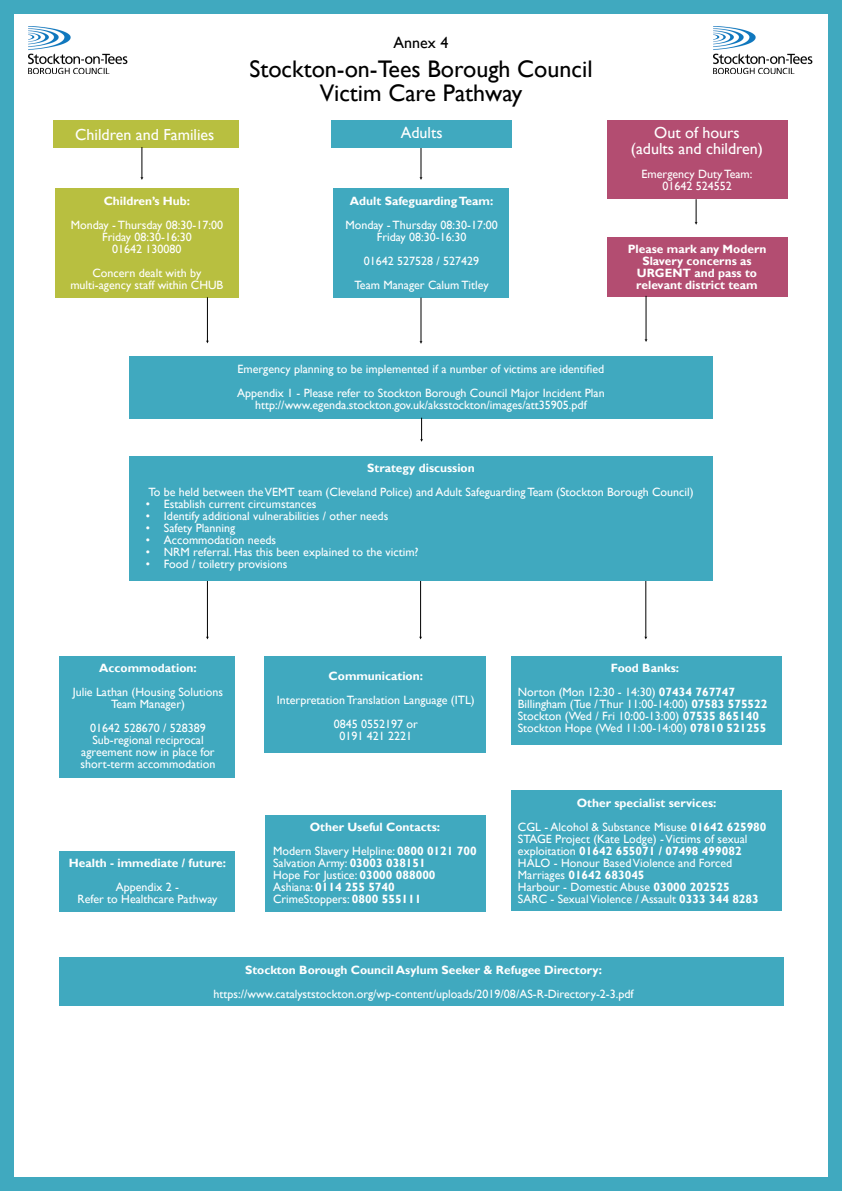
<style>
.page{position:relative;width:842px;height:1191px;background:#40a9bf}
.page>*{position:absolute;margin:0;border:0;box-sizing:border-box;transform-origin:0 0}
.t1{font:24px/24px "Gill Sans";color:#000;text-align:center}
.t2{font:16px/16px "Gill Sans";color:#fff;text-align:center}
.t3{font:16px "Gill Sans";color:#000}
.t4{font:12px/12px "Gill Sans";color:#fff;text-align:center}
.t5{font:700 12px/12px "Gill Sans";color:#fff;text-align:center}
.s1{font-weight:400}
.s2{font-weight:700}
</style>
<div class="page">
<div style="left:14px;top:14px;width:814px;height:1162px;background:#fff"></div>
<img style="left:29px;top:27px;width:99px;height:47px">
<img style="left:713px;top:27px;width:99px;height:47px">
<div style="left:54px;top:120px;width:185px;height:28px;background:#b8bf40"></div>
<div style="left:331px;top:120px;width:180px;height:28px;background:#40a9bf"></div>
<div style="left:607px;top:120px;width:180px;height:79px;background:#b34d71"></div>
<div style="left:607px;top:237px;width:180px;height:59px;background:#b34d71"></div>
<svg style="left:140px;top:148px;width:3px;height:32px"></svg>
<svg style="left:419px;top:148px;width:3px;height:32px"></svg>
<svg style="left:695px;top:200px;width:3px;height:25px"></svg>
<hr style="left:645px;top:296px;width:1px;height:43px;background:#000">
<hr style="left:645px;top:581px;width:1px;height:56px;background:#000">
<div style="left:56px;top:188px;width:183px;height:110px;background:#b8bf40"></div>
<div style="left:333px;top:188px;width:176px;height:110px;background:#40a9bf"></div>
<hr style="left:420px;top:298px;width:1px;height:43px;background:#000">
<hr style="left:420px;top:581px;width:1px;height:56px;background:#000">
<hr style="left:207px;top:298px;width:1px;height:43px;background:#000">
<hr style="left:207px;top:581px;width:1px;height:56px;background:#000">
<div style="left:129px;top:356px;width:584px;height:62px;background:#40a9bf"></div>
<div style="left:129px;top:456px;width:584px;height:124px;background:#40a9bf"></div>
<div style="left:60px;top:656px;width:175px;height:122px;background:#40a9bf"></div>
<div style="left:511px;top:790px;width:270px;height:121px;background:#40a9bf"></div>
<div style="left:59px;top:851px;width:176px;height:60px;background:#40a9bf"></div>
<div style="left:59px;top:957px;width:724px;height:48px;background:#40a9bf"></div>
<div style="left:264px;top:656px;width:222px;height:96px;background:#40a9bf"></div>
<div style="left:265px;top:815px;width:221px;height:96px;background:#40a9bf"></div>
<div style="left:511px;top:656px;width:270px;height:88px;background:#40a9bf"></div>
<svg style="left:420px;top:418px;width:3px;height:24px"></svg>
<h2 class="t3" style="left:394px;top:37px;width:56px">Annex 4</h2>
<h1 class="t1" style="left:249px;top:59px;width:345px">Stockton-on-Tees Borough Council<br>Victim Care Pathway</h1>
<h2 class="t2" style="left:75px;top:128px;width:141px">Children and Families</h2>
<h2 class="t2" style="left:401px;top:126px;width:43px">Adults</h2>
<h2 class="t2" style="left:631px;top:126px;width:134px">Out of hours (adults and children)</h2>
<p class="t4" style="left:642px;top:169px;width:112px">Emergency Duty Team:<br>01642 524552</p>
<p class="t5" style="left:104px;top:196px;width:88px">Children’s Hub:</p>
<p class="t4" style="left:71px;top:220px;width:154px">Monday - Thursday 08:30-17:00<br>Friday 08:30-16:30<br>01642 130080</p>
<p class="t4" style="left:70px;top:268px;width:154px">Concern dealt with by multi-agency staff within CHUB</p>
<p class="t5" style="left:350px;top:196px;width:145px">Adult Safeguarding Team:</p>
<p class="t4" style="left:345px;top:220px;width:154px">Monday - Thursday 08:30-17:00<br>Friday 08:30-16:30</p>
<p class="t4" style="left:354px;top:250px;width:136px;line-height:24px">01642 527528 / 527429<br>Team Manager Calum Titley</p>
<p class="t5" style="left:628px;top:244px;width:140px">Please mark any Modern<br>Slavery concerns as<br>URGENT and pass to relevant district team</p>
<p class="t4" style="left:237px;top:358px;width:369px;line-height:24px;text-align:left">Emergency planning to be implemented if a number of victims are identified<br>Appendix 1 - Please refer to Stockton Borough Council Major Incident Plan</p>
<p class="t4" style="left:255px;top:400px;width:333px">http://www.egenda.stockton.gov.uk/aksstockton/images/att35905.pdf</p>
<p class="t5" style="left:367px;top:464px;width:109px">Strategy discussion</p>
<p class="t4" style="left:148px;top:488px;width:547px">To be held between the VEMT team (Cleveland Police) and Adult Safeguarding Team (Stockton Borough Council)</p>
<p class="t4" style="left:146px;top:500px;width:172px">• Establish current circumstances</p>
<p class="t4" style="left:146px;top:512px;width:244px">• Identify additional vulnerabilities / other needs</p>
<p class="t4" style="left:146px;top:524px;width:91px">• Safety Planning</p>
<p class="t4" style="left:146px;top:536px;width:132px">• Accommodation needs</p>
<p class="t4" style="left:146px;top:548px;width:274px">• NRM referral. Has this been explained to the victim?</p>
<p class="t4" style="left:146px;top:560px;width:143px">• Food / toiletry provisions</p>
<p class="t5" style="left:99px;top:663px;width:99px">Accommodation:</p>
<p class="t4" style="left:73px;top:687px;width:152px">Julie Lathan (Housing Solutions<br>Team Manager)</p>
<p class="t4" style="left:80px;top:723px;width:137px">01642 528670 / 528389<br>Sub-regional reciprocal agreement now in place for short-term accommodation</p>
<p class="t5" style="left:69px;top:858px;width:159px">Health - immediate / future:</p>
<p class="t4" style="left:78px;top:882px;width:141px">Appendix 2 -<br>Refer to Healthcare Pathway</p>
<p class="t5" style="left:329px;top:671px;width:96px">Communication:</p>
<p class="t4" style="left:277px;top:689px;width:199px;line-height:24px">Interpretation Translation Language (ITL)<br>0845 0552197 or</p>
<p class="t4" style="left:339px;top:731px;width:74px">0191 421 2221</p>
<p class="t5" style="left:273px;top:816px;width:205px;line-height:24px">Other Useful Contacts:<br><span class="s1">Modern Slavery Helpline:</span> 0800 0121 700</p>
<p class="t4" style="left:273px;top:858px;width:164px;text-align:left">Salvation Army: <span class="s2">03003 038151<br></span>Hope For Justice: <span class="s2">03000 088000<br></span>Ashiana: <span class="s2">0114 255 5740<br></span>CrimeStoppers: <span class="s2">0800 555111</span></p>
<p class="t4" style="left:518px;top:657px;width:219px;line-height:24px;text-align:left;text-indent:93px"><span class="s2">Food Banks:<br></span>Norton (Mon 12:30 - 14:30) <span class="s2">07434 767747</span></p>
<p class="t4" style="left:518px;top:699px;width:251px;text-align:left">Billingham (Tue / Thur 11:00-14:00) <span class="s2">07583 575522<br></span>Stockton (Wed / Fri 10:00-13:00) <span class="s2">07535 865140<br></span>Stockton Hope (Wed 11:00-14:00) <span class="s2">07810 521255</span></p>
<p class="t5" style="left:518px;top:792px;width:250px;line-height:24px;text-align:left;text-indent:59px">Other specialist services:<br><span class="s1">CGL - Alcohol &amp; Substance Misuse</span> 01642 625980</p>
<p class="t4" style="left:518px;top:834px;width:242px;text-align:left">STAGE Project (Kate Lodge) - Victims of sexual exploitation <span class="s2">01642 655071 / 07498 499082<br></span>HALO - Honour Based Violence and Forced Marriages <span class="s2">01642 683045<br></span>Harbour - Domestic Abuse <span class="s2">03000 202525<br></span>SARC - Sexual Violence / Assault <span class="s2">0333 344 8283</span></p>
<p class="t5" style="left:245px;top:965px;width:358px">Stockton Borough Council Asylum Seeker &amp; Refugee Directory:</p>
<p class="t4" style="left:214px;top:989px;width:421px">https://www.catalyststockton.org/wp-content/uploads/2019/08/AS-R-Directory-2-3.pdf</p>
</div>
